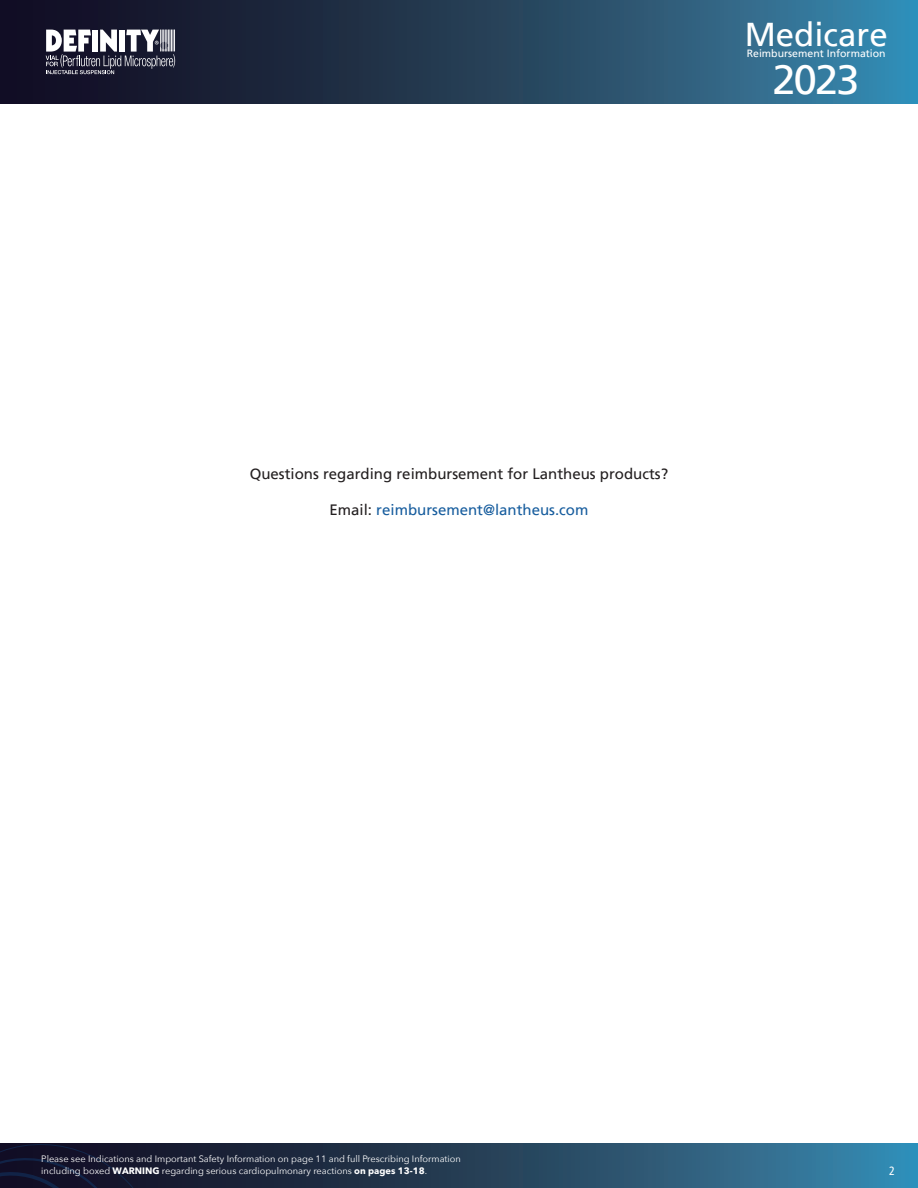
<style>
.page{position:relative;width:918px;height:1188px;background:#fff}
.page>*{position:absolute;margin:0;border:0;box-sizing:border-box;transform-origin:0 0}
.t1{font:41.55px "Frutiger LT";color:#fff}
.t2{font:33px "Frutiger LT";color:#fff}
.t3{font:15px "Frutiger LT";color:#231f20}
.t4{font:15px "Frutiger LT";color:#175d9e}
.t5{font:condensed 12px "Frutiger LT";color:#fff}
.t6{font:10.5px "Frutiger LT";color:#fff}
.t7{font:9.3px/12.3px "Avenir Next";color:#fff}
.s1{color:#231f20}
.s2{font-family:"Avenir Next LT Pro";font-weight:700}
</style>
<div class="page">
<svg style="left:174px;top:1144px;width:744px;height:44px;background:#284c67"></svg>
<svg style="left:0;top:0;width:918px;height:104px;background:#25455f"></svg>
<svg style="left:46px;top:29px;width:129px;height:45px"></svg>
<svg style="left:0;top:1143px;width:174px;height:45px;background:#13142c"></svg>
<h2 class="t2" style="left:745px;top:15px;width:145px">Medicare</h2>
<p class="t6" style="left:747px;top:47px;width:140px">Reimbursement Information</p>
<h1 class="t1" style="left:772px;top:55px;width:89px">2023</h1>
<p class="t3" style="left:250px;top:465px;width:420px">Questions regarding reimbursement for Lantheus products?</p>
<p class="t4" style="left:330px;top:501px;width:260px"><span class="s1">Email:</span> reimbursement@lantheus.com</p>
<p class="t7" style="left:41px;top:1152px;width:421px">Please see Indications and Important Safety Information on page 11 and full Prescribing Information including boxed <span class="s2">WARNING</span> regarding serious cardiopulmonary reactions <span class="s2">on pages 13-18</span>.</p>
<p class="t5" style="left:889px;top:1164px;width:7px">2</p>
</div>
